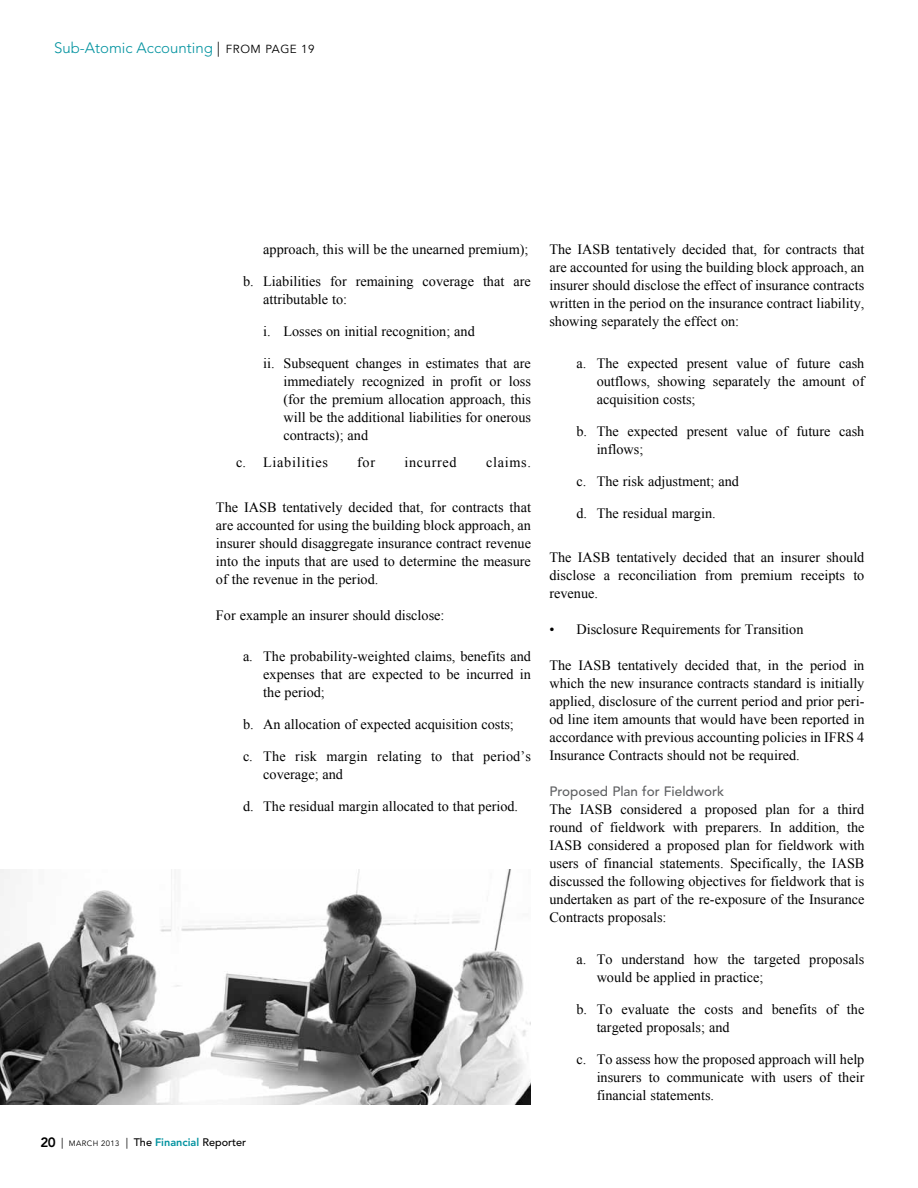
<style>
.page{position:relative;width:918px;height:1188px;background:#fff}
.page>*{position:absolute;margin:0;border:0;box-sizing:border-box;transform-origin:0 0}
.t1{font:300 15px "Avenir LT Std";color:#00929f}
.t2{font:14.25px/18px "Times New Roman";color:#000;text-align:justify}
.t3{font:14.25px "Times New Roman";letter-spacing:.05em;color:#000}
.t4{font:500 13.5px "Avenir LT Std";color:#5f6062}
.t5{font:500 10.8px "Avenir LT Std";color:#000}
.s1{color:#000}
.s2{font-weight:400;font-size:11.7px;color:#000}
.s3{font-weight:800;font-size:13.5px}
.s4{font-weight:400}
.s5{font-weight:400;font-size:7.8px}
.s6{font-weight:800;color:#00929f}
</style>
<div class="page">
<img style="left:0;top:869px;width:530px;height:236px">
<p class="t1" style="left:54px;top:39px;width:262px">Sub-Atomic Accounting <span class="s1">|</span> <span class="s2">FROM PAGE 19</span></p>
<p class="t2" style="left:263px;top:240px;width:267px">approach, this will be the unearned premium);</p>
<p class="t2" style="left:263px;top:272px;width:269px;text-indent:-20px">b. Liabilities for remaining coverage that are attributable to:</p>
<p class="t2" style="left:263px;top:322px;width:213px">i. Losses on initial recognition; and</p>
<p class="t2" style="left:283px;top:354px;width:249px;text-indent:-20px">ii. Subsequent changes in estimates that are immediately recognized in profit or loss (for the premium allocation approach, this will be the additional liabilities for onerous contracts); and</p>
<p class="t3" style="left:236px;top:453px;width:93px">c. Liabilities</p>
<p class="t2" style="left:357px;top:453px;width:19px">for</p>
<p class="t3" style="left:404px;top:453px;width:54px">incurred</p>
<p class="t2" style="left:486px;top:453px;width:46px">claims.</p>
<p class="t2" style="left:216px;top:498px;width:317px">The IASB tentatively decided that, for contracts that are accounted for using the building block approach, an insurer should disaggregate insurance contract revenue into the inputs that are used to determine the measure of the revenue in the period.</p>
<p class="t2" style="left:216px;top:606px;width:230px">For example an insurer should disclose:</p>
<p class="t2" style="left:263px;top:647px;width:269px;text-indent:-20px">a. The probability-weighted claims, benefits and expenses that are expected to be incurred in the period;</p>
<p class="t2" style="left:243px;top:715px;width:272px">b. An allocation of expected acquisition costs;</p>
<p class="t2" style="left:263px;top:747px;width:269px;text-indent:-20px">c. The risk margin relating to that period’s coverage; and</p>
<p class="t2" style="left:243px;top:797px;width:277px">d. The residual margin allocated to that period.</p>
<p class="t5" style="left:40px;top:1136px;width:207px"><span class="s3">20</span> <span class="s4">|</span> <span class="s5">MARCH 2013</span> <span class="s4">|</span> The <span class="s6">Financial</span> Reporter</p>
<p class="t2" style="left:549px;top:240px;width:317px">The IASB tentatively decided that, for contracts that are accounted for using the building block approach, an insurer should disclose the effect of insurance contracts written in the period on the insurance contract liability, showing separately the effect on:</p>
<p class="t2" style="left:597px;top:354px;width:269px;text-indent:-20px">a. The expected present value of future cash outflows, showing separately the amount of acquisition costs;</p>
<p class="t2" style="left:597px;top:422px;width:269px;text-indent:-20px">b. The expected present value of future cash inflows;</p>
<p class="t2" style="left:576px;top:472px;width:164px">c. The risk adjustment; and</p>
<p class="t2" style="left:576px;top:504px;width:141px">d. The residual margin.</p>
<p class="t2" style="left:549px;top:548px;width:316px">The IASB tentatively decided that an insurer should disclose a reconciliation from premium receipts to revenue.</p>
<p class="t2" style="left:549px;top:620px;width:256px">• Disclosure Requirements for Transition</p>
<p class="t2" style="left:549px;top:656px;width:317px">The IASB tentatively decided that, in the period in which the new insurance contracts standard is initially applied, disclosure of the current period and prior peri&shy;od line item amounts that would have been reported in accordance with previous accounting policies in IFRS 4<br>Insurance Contracts should not be required.</p>
<p class="t4" style="left:549px;top:784px;width:176px">Proposed Plan for Fieldwork</p>
<p class="t2" style="left:549px;top:800px;width:317px">The IASB considered a proposed plan for a third round of fieldwork with preparers. In addition, the IASB considered a proposed plan for fieldwork with users of financial statements. Specifically, the IASB discussed the following objectives for fieldwork that is undertaken as part of the re-exposure of the Insurance Contracts proposals:</p>
<p class="t2" style="left:597px;top:950px;width:269px;text-indent:-20px">a. To understand how the targeted proposals would be applied in practice;</p>
<p class="t2" style="left:597px;top:1000px;width:269px;text-indent:-20px">b. To evaluate the costs and benefits of the targeted proposals; and</p>
<p class="t2" style="left:597px;top:1050px;width:269px;text-indent:-20px">c. To assess how the proposed approach will help insurers to communicate with users of their financial statements.</p>
</div>
